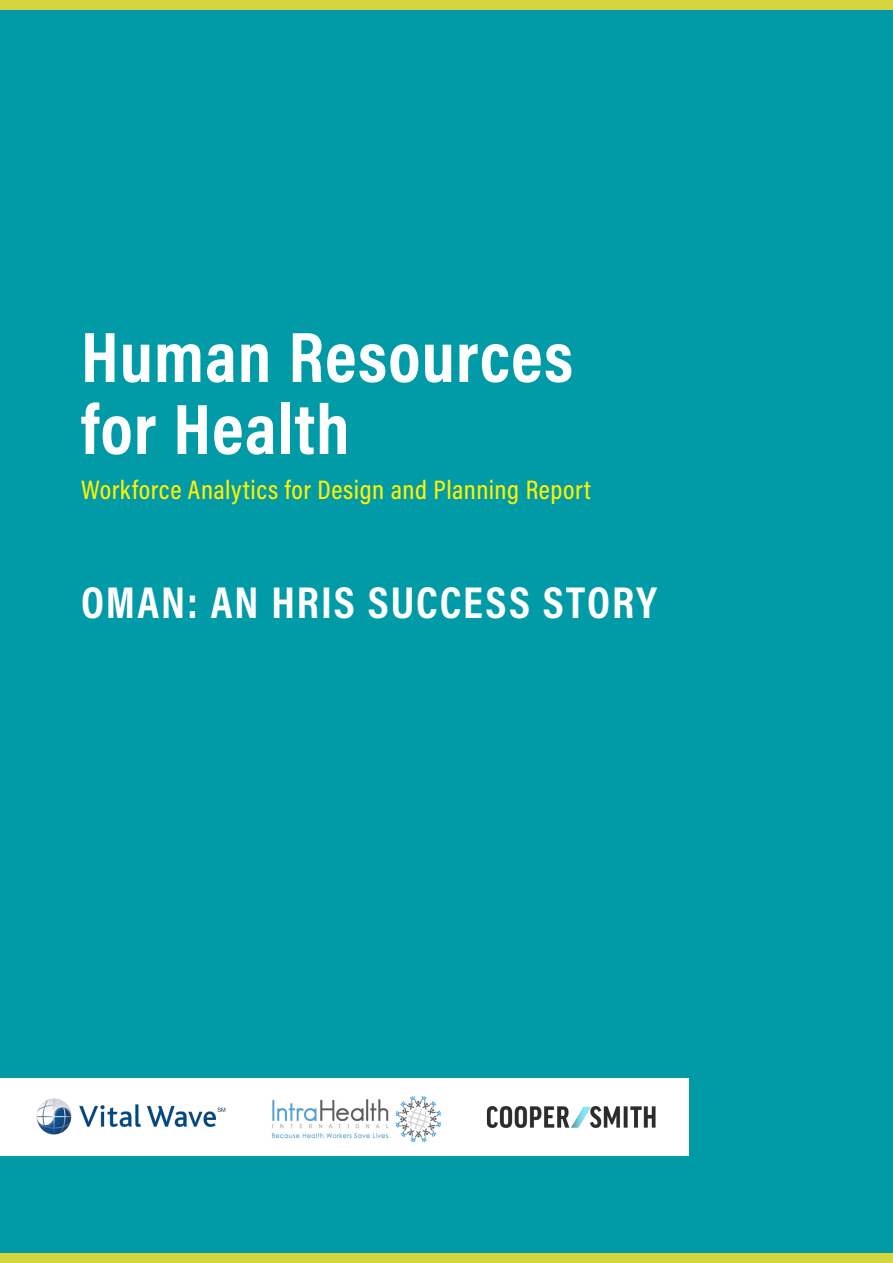
<style>
.page{position:relative;width:893px;height:1263px;background:#009ba7}
.page>*{position:absolute;margin:0;border:0;box-sizing:border-box;transform-origin:0 0}
.t1{font:700 72px/72px "Acumin Pro Cond";letter-spacing:.015em;color:#fff}
.t2{font:700 45px "Acumin Pro Cond";letter-spacing:.045em;color:#fff}
.t3{font:500 27px "Acumin Pro Cond";letter-spacing:.02em;color:#fff101}
</style>
<div class="page">
<div style="left:0;top:1078px;width:688px;height:78px;background:#fff"></div>
<img style="left:486px;top:1106px;width:170px;height:22px">
<img style="left:272px;top:1096px;width:170px;height:47px">
<img style="left:36px;top:1098px;width:190px;height:37px">
<div style="left:0;top:0;width:893px;height:9px;background:#d3d43e"></div>
<div style="left:0;top:1253px;width:893px;height:10px;background:#d3d43e"></div>
<p class="t1" style="left:81px;top:319px;width:494px">Human Resources for Health</p>
<p class="t3" style="left:81px;top:472px;width:511px">Workforce Analytics for Design and Planning Report</p>
<p class="t2" style="left:81px;top:572px;width:577px">OMAN: AN HRIS SUCCESS STORY</p>
</div>
